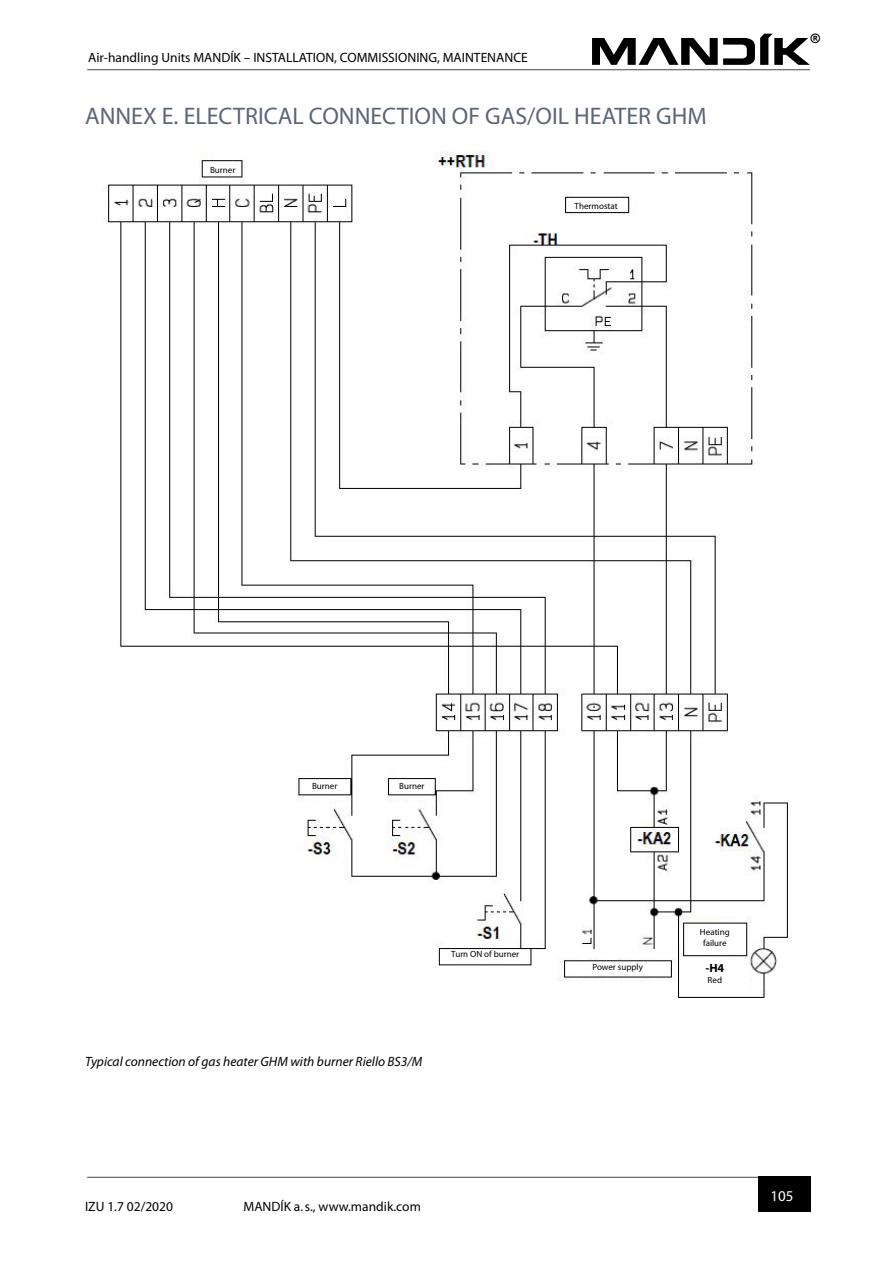
<style>
.page{position:relative;width:893px;height:1263px;background:#fff}
.page>*{position:absolute;margin:0;border:0;box-sizing:border-box;transform-origin:0 0}
.t1{font:24px "Myriad Pro";color:#5d6677}
.t2{font:15px "Myriad Pro";color:#fff}
.t3{font:13.5px "Myriad Pro";color:#000}
.t4{font:italic 13.5px "Myriad Pro";color:#000}
.t5{font:700 12px "Myriad Pro";color:#000}
.t6{font:700 11.25px "Tahoma";color:#000}
.t7{font:9px/10.8px "Myriad Pro";color:#000;text-align:center}
</style>
<div class="page">
<svg style="left:592px;top:34px;width:218px;height:31px"></svg>
<hr style="left:87px;top:69px;width:723px;height:1px;background:#5d6677">
<hr style="left:87px;top:1177px;width:723px;height:1px;background:#5d6677">
<div style="left:758px;top:1177px;width:52px;height:35px;background:#000"></div>
<img style="left:102px;top:152px;width:689px;height:846px">
<p class="t3" style="left:88px;top:49px;width:441px">Air-handling Units MANDÍK – INSTALLATION, COMMISSIONING, MAINTENANCE</p>
<h1 class="t1" style="left:85px;top:101px;width:623px">ANNEX E. ELECTRICAL CONNECTION OF GAS/OIL HEATER GHM</h1>
<p class="t7" style="left:210px;top:164px;width:27px">Burner</p>
<p class="t7" style="left:575px;top:201px;width:45px">Thermostat</p>
<p class="t6" style="left:810px;top:30px;width:12px">®</p>
<p class="t7" style="left:312px;top:780px;width:27px">Burner</p>
<p class="t7" style="left:399px;top:780px;width:27px">Burner</p>
<p class="t7" style="left:451px;top:949px;width:69px">Turn ON of burner</p>
<p class="t4" style="left:85px;top:1053px;width:339px">Typical connection of gas heater GHM with burner Riello BS3/M</p>
<p class="t3" style="left:85px;top:1198px;width:89px">IZU 1.7 02/2020</p>
<p class="t3" style="left:244px;top:1198px;width:179px">MANDÍK a.s., www.mandik.com</p>
<p class="t7" style="left:592px;top:961px;width:52px">Power supply</p>
<p class="t7" style="left:700px;top:926px;width:31px">Heating failure</p>
<p class="t5" style="left:705px;top:960px;width:20px">-H4</p>
<p class="t7" style="left:708px;top:974px;width:16px">Red</p>
<p class="t2" style="left:770px;top:1186px;width:25px">105</p>
</div>
